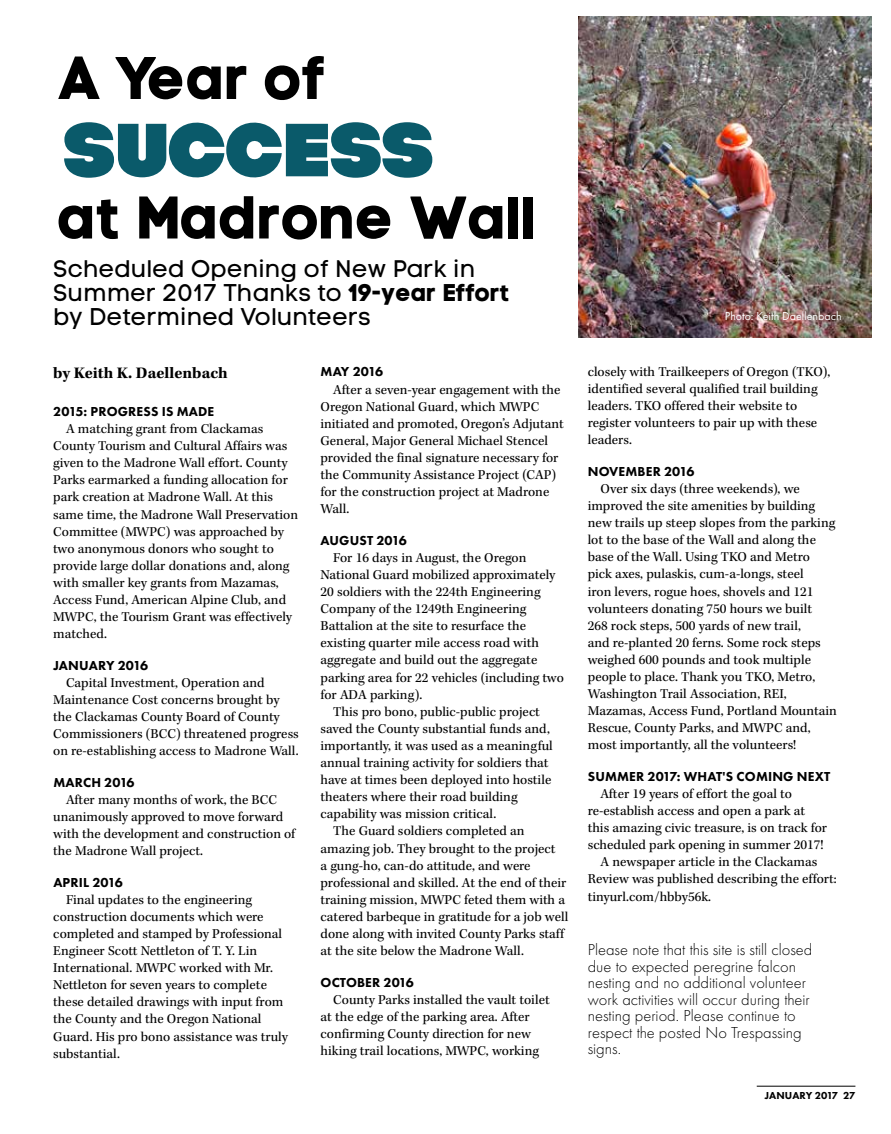
<style>
.page{position:relative;width:891px;height:1134px;background:#fff}
.page>*{position:absolute;margin:0;border:0;box-sizing:border-box;transform-origin:0 0}
.t1{font:75px "Code Pro Black";letter-spacing:.005em;color:#0a5a6a}
.t2{font:60px "Code Pro Bold LC";color:#000}
.t3{font:24px/24px "Code Pro LC";color:#000}
.t4{font:300 16.5px/16.5px "Futura PT";color:#000}
.t5{font:700 16.5px "Kepler Std";color:#000}
.t6{font:13.95px/17.1px "Kepler Std";color:#000}
.t7{font:800 13.5px "Futura PT";letter-spacing:.01em;color:#000}
.t8{font:12px "Futura PT";color:#fff}
.t9{font:800 10.5px "Futura PT";color:#000}
.s1{font-family:"Code Pro Bold LC"}
</style>
<div class="page">
<hr style="left:757px;top:1086px;width:98px;height:1px;background:#000">
<img style="left:579px;top:16px;width:292px;height:322px">
<h2 class="t2" style="left:58px;top:41px;width:270px">A Year of</h2>
<h1 class="t1" style="left:66px;top:104px;width:371px">SUCCESS</h1>
<h2 class="t2" style="left:58px;top:180px;width:481px">at Madrone Wall</h2>
<h3 class="t3" style="left:53px;top:257px;width:458px">Scheduled Opening of New Park in<br>Summer 2017 Thanks to <span class="s1">19-year Effort </span>by Determined Volunteers</h3>
<p class="t5" style="left:53px;top:363px;width:176px">by Keith K. Daellenbach</p>
<p class="t7" style="left:53px;top:403px;width:163px">2015: PROGRESS IS MADE</p>
<p class="t6" style="left:53px;top:421px;width:246px;text-indent:13px">A matching grant from Clackamas County Tourism and Cultural Affairs was given to the Madrone Wall effort. County Parks earmarked a funding allocation for park creation at Madrone Wall. At this same time, the Madrone Wall Preservation Committee (MWPC) was approached by two anonymous donors who sought to provide large dollar donations and, along with smaller key grants from Mazamas, Access Fund, American Alpine Club, and MWPC, the Tourism Grant was effectively matched.</p>
<p class="t7" style="left:53px;top:657px;width:96px">JANUARY 2016</p>
<p class="t6" style="left:53px;top:674px;width:247px;text-indent:13px">Capital Investment, Operation and Maintenance Cost concerns brought by the Clackamas County Board of County Commissioners (BCC) threatened progress on re-establishing access to Madrone Wall.</p>
<p class="t7" style="left:53px;top:774px;width:83px">MARCH 2016</p>
<p class="t6" style="left:53px;top:791px;width:243px;text-indent:13px">After many months of work, the BCC unanimously approved to move forward with the development and construction of the Madrone Wall project.</p>
<p class="t7" style="left:53px;top:874px;width:71px">APRIL 2016</p>
<p class="t6" style="left:53px;top:891px;width:236px;text-indent:13px">Final updates to the engineering construction documents which were completed and stamped by Professional Engineer Scott Nettleton of T. Y. Lin International. MWPC worked with Mr.<br>Nettleton for seven years to complete these detailed drawings with input from the County and the Oregon National Guard. His pro bono assistance was truly substantial.</p>
<p class="t7" style="left:321px;top:363px;width:64px">MAY 2016</p>
<p class="t6" style="left:321px;top:381px;width:245px;text-indent:13px">After a seven-year engagement with the Oregon National Guard, which MWPC initiated and promoted, Oregon’s Adjutant General, Major General Michael Stencel provided the final signature necessary for the Community Assistance Project (CAP) for the construction project at Madrone Wall.</p>
<p class="t7" style="left:321px;top:532px;width:88px">AUGUST 2016</p>
<p class="t6" style="left:333px;top:549px;width:195px">For 16 days in August, the Oregon</p>
<p class="t6" style="left:321px;top:567px;width:236px">National Guard mobilized approximately</p>
<p class="t6" style="left:321px;top:584px;width:222px">20 soldiers with the 224th Engineering</p>
<p class="t6" style="left:321px;top:601px;width:207px">Company of the 1249th Engineering</p>
<p class="t6" style="left:321px;top:618px;width:207px">Battalion at the site to resurface the</p>
<p class="t6" style="left:321px;top:635px;width:220px">existing quarter mile access road with</p>
<p class="t6" style="left:321px;top:652px;width:218px">aggregate and build out the aggregate</p>
<p class="t6" style="left:321px;top:669px;width:245px">parking area for 22 vehicles (including two</p>
<p class="t6" style="left:321px;top:686px;width:103px">for ADA parking).</p>
<p class="t6" style="left:333px;top:703px;width:208px">This pro bono, public-public project</p>
<p class="t6" style="left:321px;top:721px;width:231px">saved the County substantial funds and,</p>
<p class="t6" style="left:321px;top:738px;width:234px">importantly, it was used as a meaningful</p>
<p class="t6" style="left:321px;top:755px;width:230px">annual training activity for soldiers that</p>
<p class="t6" style="left:321px;top:772px;width:232px">have at times been deployed into hostile</p>
<p class="t6" style="left:321px;top:789px;width:199px">theaters where their road building</p>
<p class="t6" style="left:321px;top:806px;width:177px">capability was mission critical.</p>
<p class="t6" style="left:333px;top:823px;width:193px">The Guard soldiers completed an</p>
<p class="t6" style="left:321px;top:840px;width:237px">amazing job. They brought to the project</p>
<p class="t6" style="left:321px;top:857px;width:212px">a gung-ho, can-do attitude, and were</p>
<p class="t6" style="left:321px;top:874px;width:247px">professional and skilled. At the end of their</p>
<p class="t6" style="left:321px;top:892px;width:246px">training mission, MWPC feted them with a</p>
<p class="t6" style="left:321px;top:909px;width:249px">catered barbeque in gratitude for a job well</p>
<p class="t6" style="left:321px;top:926px;width:245px">done along with invited County Parks staff</p>
<p class="t6" style="left:321px;top:943px;width:205px">at the site below the Madrone Wall.</p>
<p class="t7" style="left:321px;top:974px;width:95px">OCTOBER 2016</p>
<p class="t6" style="left:321px;top:991px;width:231px;text-indent:13px">County Parks installed the vault toilet at the edge of the parking area. After confirming County direction for new hiking trail locations, MWPC, working</p>
<p class="t8" style="left:725px;top:309px;width:118px">Photo: Keith Daellenbach</p>
<p class="t6" style="left:588px;top:364px;width:244px">closely with Trailkeepers of Oregon (TKO), identified several qualified trail building leaders. TKO offered their website to register volunteers to pair up with these leaders.</p>
<p class="t7" style="left:588px;top:463px;width:108px">NOVEMBER 2016</p>
<p class="t6" style="left:588px;top:481px;width:251px;text-indent:13px">Over six days (three weekends), we improved the site amenities by building new trails up steep slopes from the parking lot to the base of the Wall and along the base of the Wall. Using TKO and Metro pick axes, pulaskis, cum-a-longs, steel<br>iron levers, rogue hoes, shovels and 121 volunteers donating 750 hours we built<br>268 rock steps, 500 yards of new trail,<br>and re-planted 20 ferns. Some rock steps weighed 600 pounds and took multiple people to place. Thank you TKO, Metro, Washington Trail Association, REI, Mazamas, Access Fund, Portland Mountain Rescue, County Parks, and MWPC and, most importantly, all the volunteers!</p>
<p class="t7" style="left:588px;top:768px;width:244px">SUMMER 2017: WHAT'S COMING NEXT</p>
<p class="t6" style="left:601px;top:786px;width:193px">After 19 years of effort the goal to</p>
<p class="t6" style="left:588px;top:803px;width:219px">re-establish access and open a park at</p>
<p class="t6" style="left:588px;top:820px;width:241px">this amazing civic treasure, is on track for</p>
<p class="t6" style="left:588px;top:837px;width:237px">scheduled park opening in summer 2017!</p>
<p class="t6" style="left:601px;top:854px;width:218px">A newspaper article in the Clackamas</p>
<p class="t6" style="left:588px;top:871px;width:251px">Review was published describing the effort:</p>
<p class="t6" style="left:588px;top:888px;width:125px">tinyurl.com/hbby56k.</p>
<p class="t4" style="left:588px;top:942px;width:226px">Please note that this site is still closed due to expected peregrine falcon nesting and no additional volunteer work activities will occur during their nesting period. Please continue to respect the posted No Trespassing signs.</p>
<p class="t9" style="left:765px;top:1088px;width:92px">JANUARY 2017 27</p>
</div>
